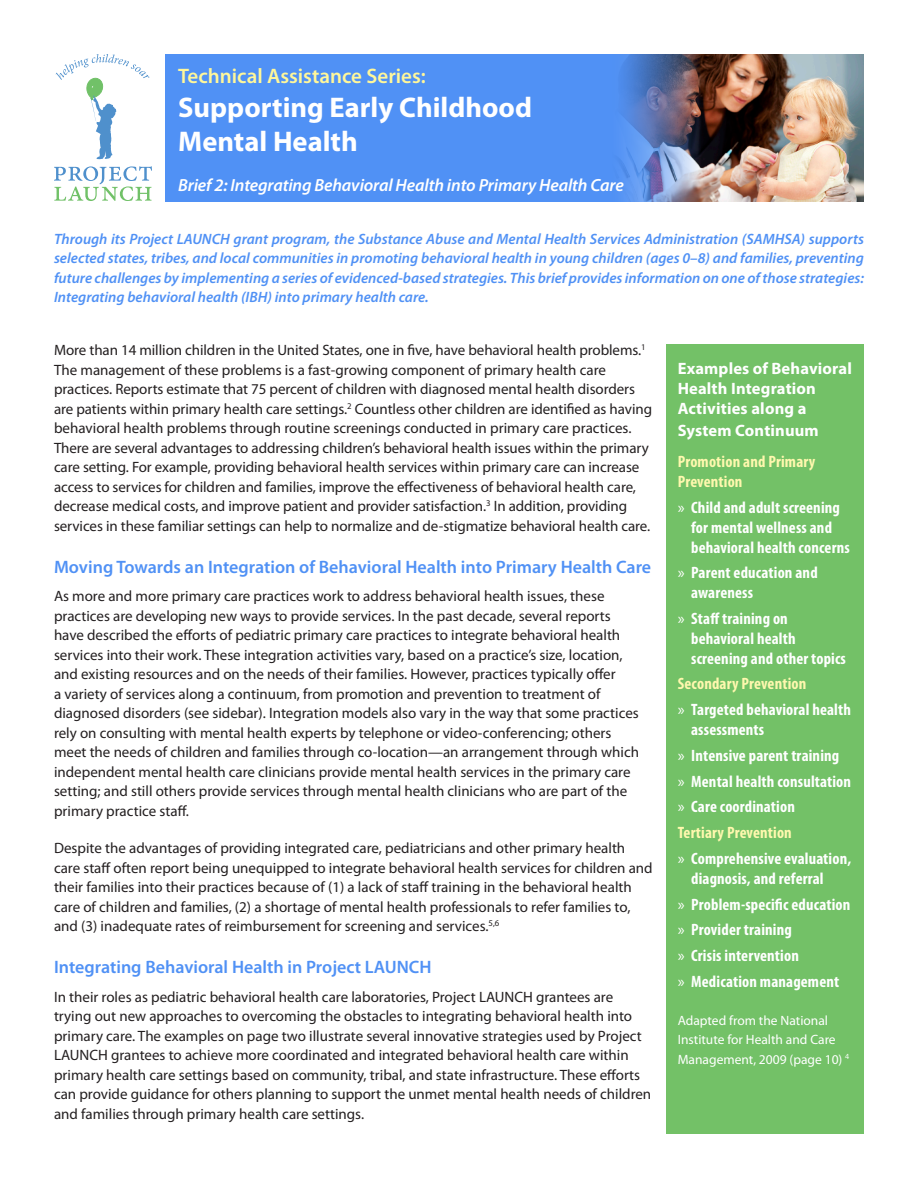
<style>
.page{position:relative;width:918px;height:1188px;background:#fff}
.page>*{position:absolute;margin:0;border:0;box-sizing:border-box;transform-origin:0 0}
.t1{font:700 28.5px/34.2px "Myriad Pro";color:#fff}
.t2{font:600 21px "Myriad Pro";color:#fff79a}
.t3{font:600 18px "Myriad Pro";color:#5091f5}
.t4{font:italic 600 17.7px "Myriad Pro";letter-spacing:-.01em;color:#fff}
.t5{font:700 condensed 16.5px/25.8px "Myriad Pro";letter-spacing:.01em;color:#fff}
.t6{font:700 16.5px/19.8px "Myriad Pro";letter-spacing:.01em;color:#fff}
.t7{font:700 condensed 16.5px/19.8px "Myriad Pro";letter-spacing:.01em;color:#fff8ae}
.t8{font:15px/19.5px "Myriad Pro";color:#231f20}
.t9{font:italic 600 15px/19.5px "Myriad Pro";color:#5091f5;text-align:justify}
.t10{font:13.5px/19.5px "Myriad Pro";color:#fff}
.s1{font-weight:400;font-stretch:normal}
.s2{color:#fff8ae}
</style>
<div class="page">
<div style="left:666px;top:344px;width:197px;height:789px;background:#73c167"></div>
<div style="left:166px;top:54px;width:698px;height:147px;background:#5091f5"></div>
<svg style="left:54px;top:166px;width:98px;height:35px"></svg>
<svg style="left:56px;top:54px;width:93px;height:105px"></svg>
<img style="left:621px;top:54px;width:243px;height:147px">
<h2 class="t2" style="left:178px;top:63px;width:249px">Technical Assistance Series:</h2>
<h1 class="t1" style="left:178px;top:90px;width:355px">Supporting Early Childhood<br>Mental Health</h1>
<p class="t4" style="left:178px;top:174px;width:447px">Brief 2: Integrating Behavioral Health into Primary Health Care</p>
<p class="t9" style="left:54px;top:229px;width:812px">Through its Project LAUNCH grant program, the Substance Abuse and Mental Health Services Administration (SAMHSA) supports selected states, tribes, and local communities in promoting behavioral health in young children (ages 0–8) and families, preventing future challenges by implementing a series of evidenced-based strategies. This brief provides information on one of those strategies:<br>Integrating behavioral health (IBH) into primary health care.</p>
<p class="t8" style="left:54px;top:340px;width:600px">More than 14 million children in the United States, one in five, have behavioral health problems.<sup>1<br></sup>The management of these problems is a fast-growing component of primary health care practices. Reports estimate that 75 percent of children with diagnosed mental health disorders are patients within primary health care settings.<sup>2</sup> Countless other children are identified as having behavioral health problems through routine screenings conducted in primary care practices.<br>There are several advantages to addressing children’s behavioral health issues within the primary care setting. For example, providing behavioral health services within primary care can increase access to services for children and families, improve the effectiveness of behavioral health care, decrease medical costs, and improve patient and provider satisfaction.<sup>3</sup> In addition, providing services in these familiar settings can help to normalize and de-stigmatize behavioral health care.</p>
<p class="t3" style="left:54px;top:555px;width:599px">Moving Towards an Integration of Behavioral Health into Primary Health Care</p>
<p class="t8" style="left:54px;top:586px;width:587px">As more and more primary care practices work to address behavioral health issues, these practices are developing new ways to provide services. In the past decade, several reports have described the efforts of pediatric primary care practices to integrate behavioral health services into their work. These integration activities vary, based on a practice’s size, location, and existing resources and on the needs of their families. However, practices typically offer<br>a variety of services along a continuum, from promotion and prevention to treatment of diagnosed disorders (see sidebar). Integration models also vary in the way that some practices rely on consulting with mental health experts by telephone or video-conferencing; others meet the needs of children and families through co-location—an arrangement through which independent mental health care clinicians provide mental health services in the primary care setting; and still others provide services through mental health clinicians who are part of the primary practice staff.</p>
<p class="t8" style="left:54px;top:838px;width:600px">Despite the advantages of providing integrated care, pediatricians and other primary health care staff often report being unequipped to integrate behavioral health services for children and their families into their practices because of (1) a lack of staff training in the behavioral health care of children and families, (2) a shortage of mental health professionals to refer families to, and (3) inadequate rates of reimbursement for screening and services.<sup>5,6</sup></p>
<p class="t3" style="left:54px;top:956px;width:379px">Integrating Behavioral Health in Project LAUNCH</p>
<p class="t8" style="left:54px;top:987px;width:599px">In their roles as pediatric behavioral health care laboratories, Project LAUNCH grantees are trying out new approaches to overcoming the obstacles to integrating behavioral health into primary care. The examples on page two illustrate several innovative strategies used by Project LAUNCH grantees to achieve more coordinated and integrated behavioral health care within primary health care settings based on community, tribal, and state infrastructure. These efforts can provide guidance for others planning to support the unmet mental health needs of children and families through primary health care settings.</p>
<p class="t6" style="left:678px;top:358px;width:176px">Examples of Behavioral<br>Health Integration<br>Activities along a</p>
<p class="t6" style="left:678px;top:420px;width:143px">System Continuum</p>
<p class="t7" style="left:678px;top:452px;width:139px">Promotion and Primary<br>Prevention</p>
<p class="t5" style="left:691px;top:497px;width:160px;line-height:19.8px;text-indent:-14px"><span class="s1">»</span> Child and adult screening for mental wellness and behavioral health concerns</p>
<p class="t5" style="left:691px;top:563px;width:128px;line-height:19.8px;text-indent:-14px"><span class="s1">»</span> Parent education and awareness</p>
<p class="t5" style="left:691px;top:608px;width:156px;line-height:19.8px;text-indent:-14px"><span class="s1">»</span> Staff training on behavioral health screening and other topics</p>
<p class="t5" style="left:678px;top:671px;width:175px"><span class="s2">Secondary Prevention<br></span><span class="s1">»</span> Targeted behavioral health</p>
<p class="t5" style="left:678px;top:716px;width:175px;text-indent:14px">assessments<br><span class="s1">»</span> Intensive parent training<br><span class="s1">»</span> Mental health consultation <span class="s1">»</span> Care coordination<br><span class="s2">Tertiary Prevention<br></span><span class="s1">»</span> Comprehensive evaluation,</p>
<p class="t5" style="left:678px;top:865px;width:174px;text-indent:14px">diagnosis, and referral<br><span class="s1">»</span> Problem-specific education <span class="s1">»</span> Provider training<br><span class="s1">»</span> Crisis intervention<br><span class="s1">»</span> Medication management</p>
<p class="t10" style="left:678px;top:1010px;width:173px">Adapted from the National<br>Institute for Health and Care<br>Management, 2009 (page 10) <sup>4</sup></p>
</div>
